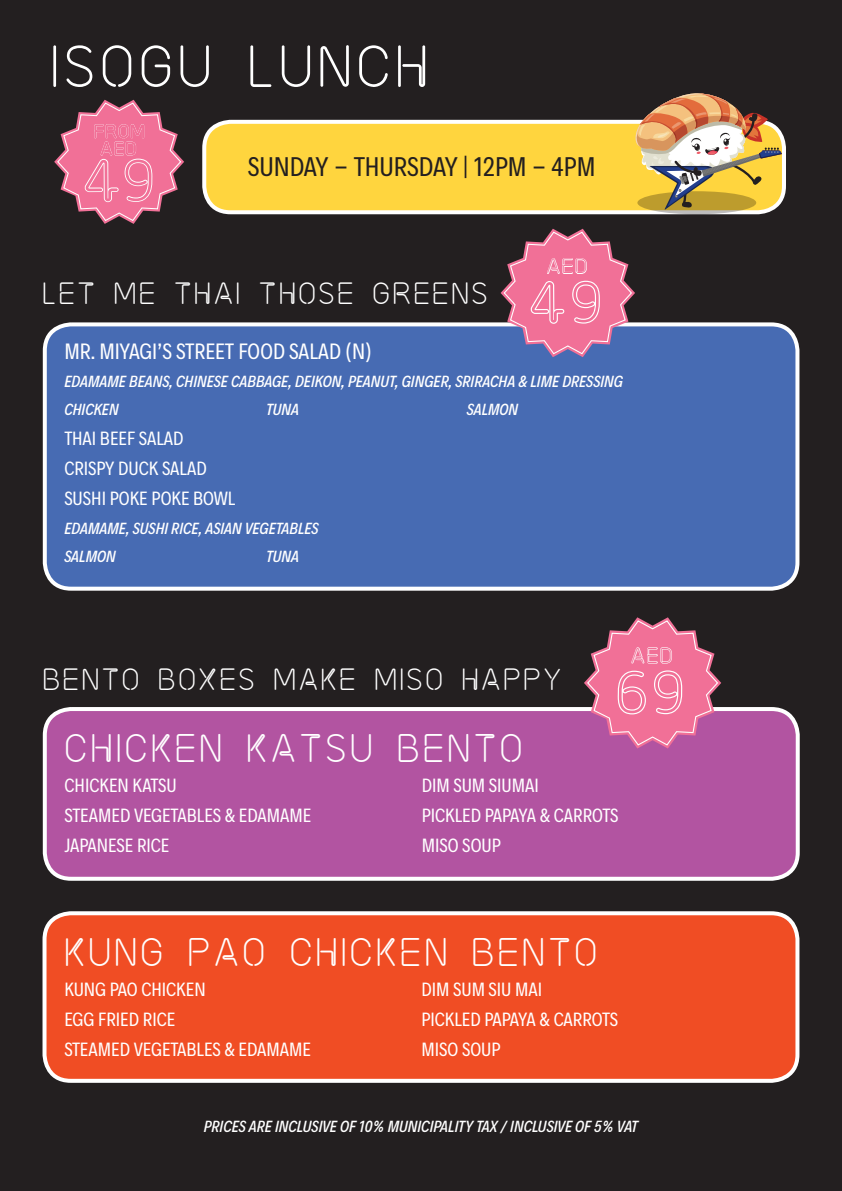
<style>
.page{position:relative;width:842px;height:1191px;background:#231f20}
.page>*{position:absolute;margin:0;border:0;box-sizing:border-box;transform-origin:0 0}
.t1{font:52px "Neon Tubes 2";letter-spacing:.1em;color:#fff}
.t2{font:51.8px "Neon Tubes 2";color:#f17097}
.t3{font:50.6px "Neon Tubes 2";color:#f17097}
.t4{font:35px "Neon Tubes 2";letter-spacing:.1em;color:#fff}
.t5{font:27px "Neon Tubes 2";letter-spacing:.1em;color:#fff}
.t6{font:26.8px "Decalotype";color:#231f20}
.t7{font:22px "Decalotype";color:#fff}
.t8{font:19px/30.2px "Decalotype";color:#fff}
.t9{font:18.8px "Neon Tubes 2";color:#f17097}
.t10{font:18.4px "Neon Tubes 2";color:#f17097}
.t11{font:italic 500 16px/28px "Decalotype";color:#fff}
</style>
<div class="page">
<div style="left:45px;top:709px;width:753px;height:169px;background:#b254a1;border-radius:26px"></div>
<div style="left:43px;top:707px;width:757px;height:173px;border:4px solid #fff;border-radius:26px"></div>
<div style="left:45px;top:913px;width:752px;height:167px;background:#f04d24;border-radius:26px"></div>
<div style="left:43px;top:911px;width:756px;height:171px;border:4px solid #fff;border-radius:26px"></div>
<div style="left:45px;top:324px;width:752px;height:264px;background:#476bb3;border-radius:26px"></div>
<div style="left:43px;top:322px;width:756px;height:268px;border:4px solid #fff;border-radius:26px"></div>
<div style="left:204px;top:122px;width:580px;height:90px;background:#ffd53e;border-radius:26px"></div>
<div style="left:202px;top:120px;width:584px;height:94px;border:4px solid #fff;border-radius:26px"></div>
<svg style="left:54px;top:100px;width:130px;height:124px"></svg>
<svg style="left:637px;top:191px;width:119px;height:23px"></svg>
<svg style="left:632px;top:93px;width:150px;height:117px"></svg>
<svg style="left:501px;top:229px;width:134px;height:128px"></svg>
<svg style="left:584px;top:617px;width:137px;height:131px"></svg>
<h1 class="t1" style="left:51px;top:27px;width:378px">ISOGU LUNCH</h1>
<h2 class="t2" style="left:83px;top:142px;width:73px">49</h2>
<h3 class="t6" style="left:248px;top:148px;width:349px">SUNDAY - THURSDAY | 12PM - 4PM</h3>
<h3 class="t5" style="left:43px;top:272px;width:447px">LET ME THAI THOSE GREENS</h3>
<p class="t10" style="left:547px;top:252px;width:42px">AED</p>
<h3 class="t3" style="left:529px;top:264px;width:74px">49</h3>
<p class="t7" style="left:64px;top:336px;width:309px">MR. MIYAGI’S STREET FOOD SALAD (N)</p>
<p class="t11" style="left:64px;top:367px;width:560px">EDAMAME BEANS, CHINESE CABBAGE, DEIKON, PEANUT, GINGER, SRIRACHA &amp; LIME DRESSING<br>CHICKEN</p>
<p class="t11" style="left:266px;top:395px;width:34px">TUNA</p>
<p class="t11" style="left:467px;top:395px;width:53px">SALMON</p>
<p class="t8" style="left:64px;top:422px;width:173px">THAI BEEF SALAD<br>CRISPY DUCK SALAD<br>SUSHI POKE POKE BOWL</p>
<p class="t11" style="left:64px;top:513px;width:256px">EDAMAME, SUSHI RICE, ASIAN VEGETABLES<br>SALMON</p>
<p class="t11" style="left:266px;top:541px;width:34px">TUNA</p>
<h3 class="t5" style="left:43px;top:659px;width:520px">BENTO BOXES MAKE MISO HAPPY</h3>
<p class="t9" style="left:631px;top:641px;width:43px">AED</p>
<h2 class="t2" style="left:616px;top:653px;width:70px">69</h2>
<h3 class="t4" style="left:65px;top:721px;width:459px">CHICKEN KATSU BENTO</h3>
<p class="t8" style="left:65px;top:769px;width:114px">CHICKEN KATSU</p>
<p class="t8" style="left:422px;top:769px;width:119px">DIM SUM SIUMAI</p>
<p class="t8" style="left:65px;top:799px;width:248px">STEAMED VEGETABLES &amp; EDAMAME</p>
<p class="t8" style="left:422px;top:799px;width:198px">PICKLED PAPAYA &amp; CARROTS</p>
<p class="t8" style="left:65px;top:829px;width:106px">JAPANESE RICE</p>
<p class="t8" style="left:422px;top:829px;width:81px">MISO SOUP</p>
<h3 class="t4" style="left:64px;top:925px;width:534px">KUNG PAO CHICKEN BENTO</h3>
<p class="t8" style="left:64px;top:973px;width:143px">KUNG PAO CHICKEN</p>
<p class="t8" style="left:421px;top:973px;width:122px">DIM SUM SIU MAI</p>
<p class="t8" style="left:64px;top:1003px;width:112px">EGG FRIED RICE</p>
<p class="t8" style="left:421px;top:1003px;width:198px">PICKLED PAPAYA &amp; CARROTS</p>
<p class="t8" style="left:64px;top:1033px;width:248px">STEAMED VEGETABLES &amp; EDAMAME</p>
<p class="t8" style="left:421px;top:1033px;width:81px">MISO SOUP</p>
<p class="t11" style="left:204px;top:1111px;width:436px">PRICES ARE INCLUSIVE OF 10% MUNICIPALITY TAX / INCLUSIVE OF 5% VAT</p>
</div>
